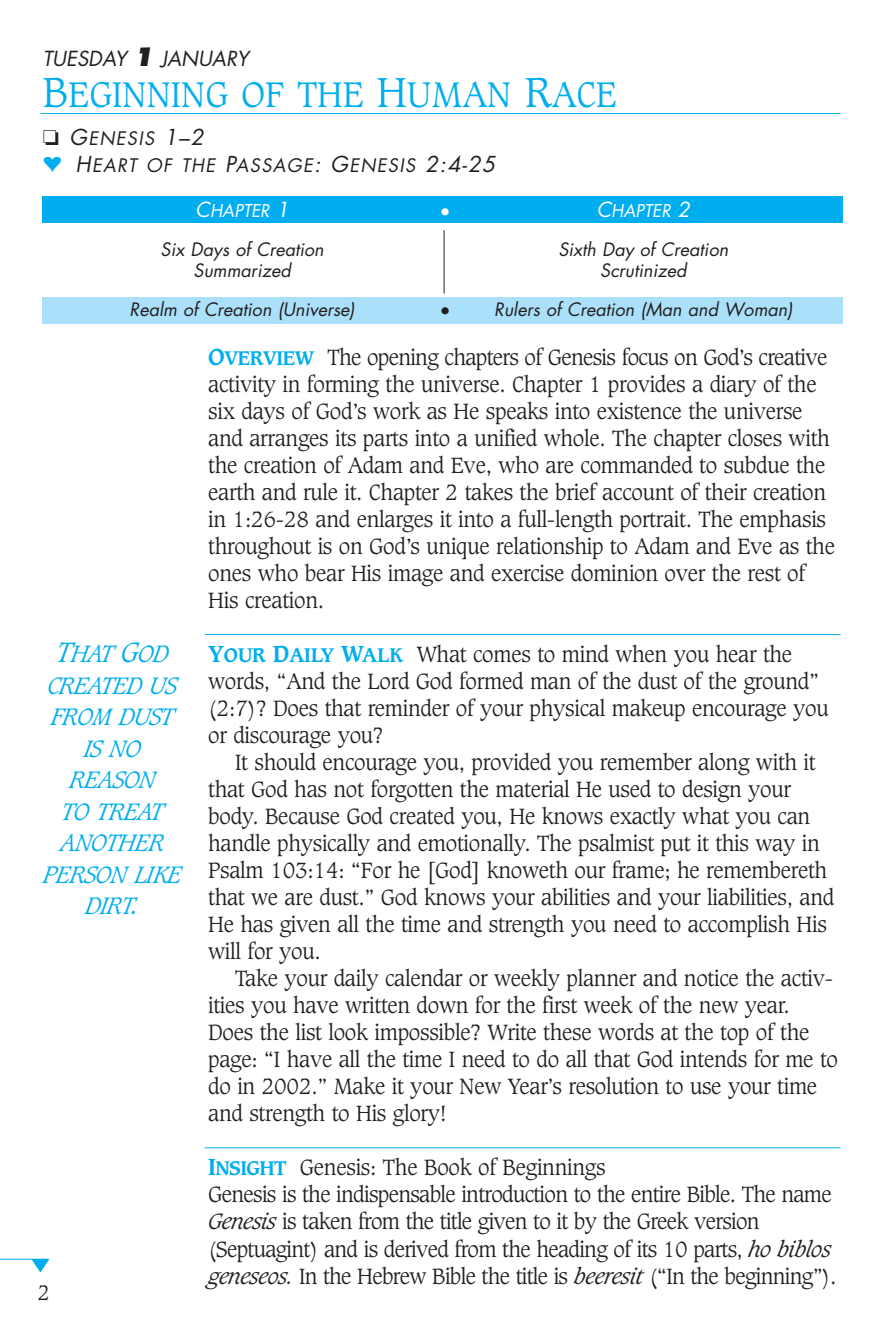
<style>
.page{position:relative;width:880px;height:1337px;background:#fff}
.page>*{position:absolute;margin:0;border:0;box-sizing:border-box;transform-origin:0 0}
.t1{font:300 34.43px "Caxton";color:#00aeef}
.t2{font:italic 300 22.95px/31.5px "Caxton";letter-spacing:-.035em;color:#00aeef;text-align:center}
.t3{font:300 21.38px/27px "Caxton";letter-spacing:-.01em;color:#231f20}
.t4{font:300 21.38px/27px "Caxton";letter-spacing:-.03em;color:#231f20}
.t5{font:italic 20.25px "Futura";color:#231f20}
.t6{font:300 20.25px "Caxton";color:#231f20}
.t7{font:italic 20.25px "Futura";color:#fff}
.t8{font:300 20.25px "Caxton";color:#fff}
.t9{font:italic 18.22px/27px "Futura";letter-spacing:.07em;color:#231f20}
.t10{font:italic 18px/20.2px "Futura";color:#231f20;text-align:center}
.t11{font:italic 17.32px "Futura";color:#fff}
.s1{font-weight:800;font-size:24.75px}
.s2{font-size:40.5px}
.s3{font-size:21.38px}
.s4{color:#00aeef}
.s5{font-size:20.25px}
.s6{font-size:27px}
.s7{font-weight:700;font-size:22.5px;color:#00aeef}
.s8{font-weight:700;font-size:19.12px;color:#00aeef}
.s9{font-style:italic}
</style>
<div class="page">
<svg style="left:31px;top:1259px;width:18px;height:13px"></svg>
<hr style="left:1px;top:1258px;width:47px;height:1px;background:#00aeef">
<hr style="left:205px;top:1147px;width:635px;height:1px;background:#00aeef">
<hr style="left:205px;top:634px;width:635px;height:1px;background:#00aeef">
<hr style="left:41px;top:113px;width:799px;height:1px;background:#00aeef">
<div style="left:43px;top:297px;width:800px;height:27px;background:#aae0f9"></div>
<div style="left:43px;top:196px;width:800px;height:27px;background:#00aeef"></div>
<hr style="left:444px;top:230px;width:1px;height:63px;background:#231f20">
<p class="t5" style="left:43px;top:49px;width:207px">TUESDAY <span class="s1">1</span> JANUARY</p>
<h1 class="t1" style="left:43px;top:78px;width:575px"><span class="s2">B</span>EGINNING OF THE <span class="s2">H</span>UMAN <span class="s2">R</span>ACE</h1>
<p class="t9" style="left:43px;top:126px;width:454px">❏ <span class="s3">G</span>ENESIS <span class="s3">1–2<br></span><span class="s4">♥</span> <span class="s3">H</span>EART OF THE <span class="s3">P</span>ASSAGE<span class="s3">: G</span>ENESIS <span class="s3">2:4-25</span></p>
<p class="t11" style="left:195px;top:203px;width:95px"><span class="s5">C</span>HAPTER <span class="s5">1</span></p>
<p class="t7" style="left:597px;top:200px;width:16px">C</p>
<p class="t8" style="left:440px;top:202px;width:12px">•</p>
<p class="t11" style="left:611px;top:203px;width:80px">HAPTER <span class="s5">2</span></p>
<p class="t10" style="left:161px;top:241px;width:165px">Six Days of Creation<br>Summarized</p>
<p class="t10" style="left:558px;top:241px;width:171px">Sixth Day of Creation<br>Scrutinized</p>
<p class="t10" style="left:130px;top:301px;width:227px">Realm of Creation (Universe)</p>
<p class="t10" style="left:494px;top:301px;width:300px">Rulers of Creation (Man and Woman)</p>
<p class="t6" style="left:440px;top:301px;width:12px">•</p>
<p class="t2" style="left:43px;top:640px;width:140px"><span class="s6">T</span>HAT <span class="s6">G</span>OD<br>CREATED US<br>FROM DUST<br>IS NO<br>REASON<br>TO TREAT<br>ANOTHER<br>PERSON LIKE<br>DIRT<span class="s6">.</span></p>
<p class="t6" style="left:38px;top:1283px;width:14px">2</p>
<p class="t3" style="left:208px;top:345px;width:628px"><span class="s7">O</span><span class="s8">VERVIEW</span> The opening chapters of Genesis focus on God’s creative activity in forming the universe. Chapter 1 provides a diary of the six days of God’s work as He speaks into existence the universe and arranges its parts into a unified whole. The chapter closes with the creation of Adam and Eve, who are commanded to subdue the earth and rule it. Chapter 2 takes the brief account of their creation in 1:26-28 and enlarges it into a full-length portrait. The emphasis throughout is on God’s unique relationship to Adam and Eve as the ones who bear His image and exercise dominion over the rest of His creation.</p>
<p class="t3" style="left:208px;top:642px;width:622px"><span class="s7">Y</span><span class="s8">OUR</span> <span class="s7">D</span><span class="s8">AILY</span> <span class="s7">W</span><span class="s8">ALK</span> What comes to mind when you hear the words, “And the Lord God formed man of the dust of the ground” (2:7)? Does that reminder of your physical makeup encourage you or discourage you?</p>
<p class="t3" style="left:208px;top:750px;width:627px;text-indent:27px">It should encourage you, provided you remember along with it that God has not forgotten the material He used to design your body. Because God created you, He knows exactly what you can handle physically and emotionally. The psalmist put it this way in Psalm 103:14: “For he [God] knoweth our frame; he remembereth that we are dust.” God knows your abilities and your liabilities, and He has given all the time and strength you need to accomplish His will for you.</p>
<p class="t3" style="left:208px;top:966px;width:631px;text-indent:27px">Take your daily calendar or weekly planner and notice the activ&shy;ities you have written down for the first week of the new year.<br>Does the list look impossible? Write these words at the top of the page: “I have all the time I need to do all that God intends for me to do in 2002.” Make it your New Year’s resolution to use your time and strength to His glory!</p>
<p class="t4" style="left:208px;top:1155px;width:629px"><span class="s7">I</span><span class="s8">NSIGHT</span> Genesis: The Book of Beginnings<br>Genesis is the indispensable introduction to the entire Bible. The name <span class="s9">Genesis</span> is taken from the title given to it by the Greek version (Septuagint) and is derived from the heading of its 10 parts, <span class="s9">ho biblos geneseos.</span> In the Hebrew Bible the title is <span class="s9">beeresit</span> (“In the beginning”).</p>
</div>
